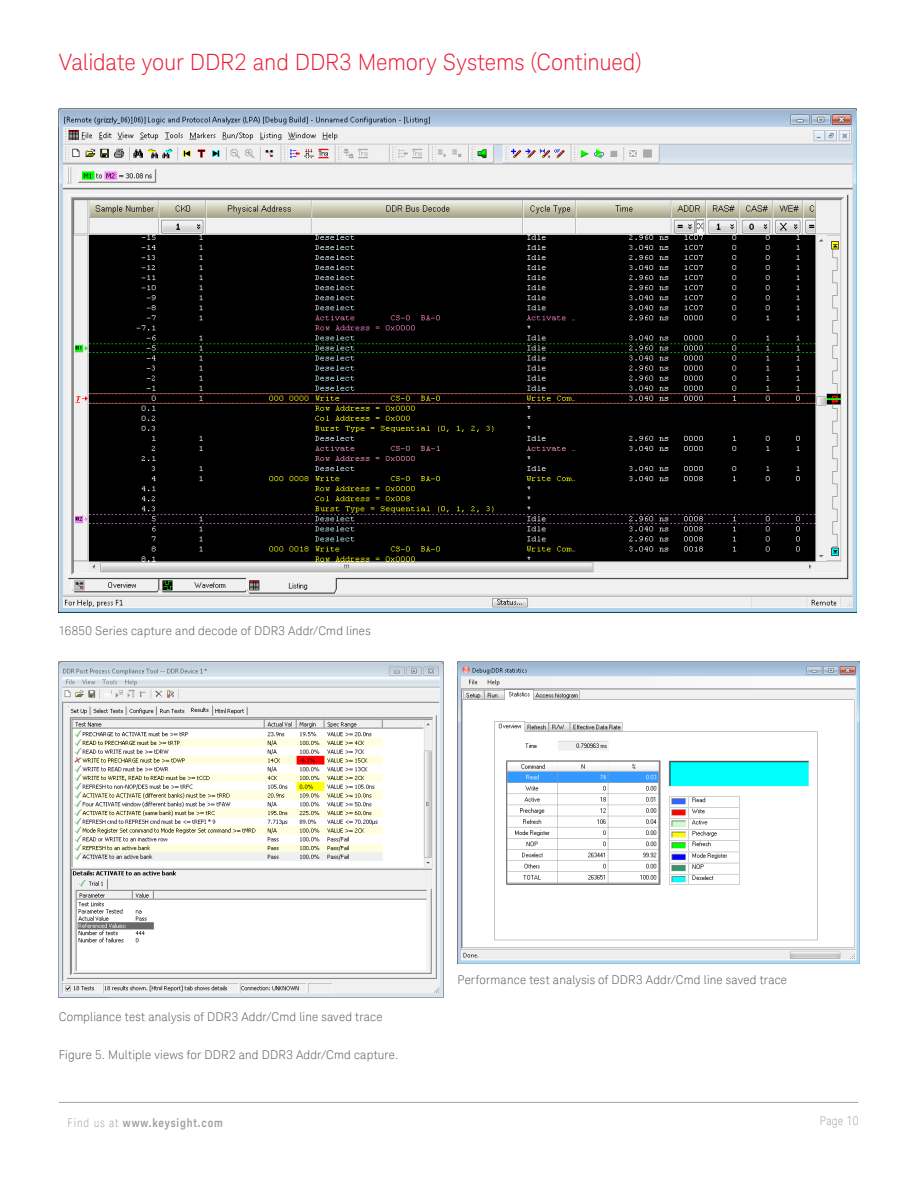
<style>
.page{position:relative;width:918px;height:1188px;background:#fff}
.page>*{position:absolute;margin:0;border:0;box-sizing:border-box;transform-origin:0 0}
.K_Heading_1{font:300 22.5px "Keysight Sans";letter-spacing:-.01em;color:#ed1a36}
.K_Diagrams_and_Figur{font:300 12px "Keysight Sans";letter-spacing:.015em;color:#57585a}
.t1{font:700 12px "Keysight Sans Condensed";letter-spacing:.07em;color:#a4a1a9}
.t2{font:300 condensed 12px "Keysight Sans";letter-spacing:.03em;color:#a4a1a9}
.s1{font-family:"Keysight Sans";font-weight:300;font-stretch:condensed}
</style>
<div class="page">
<hr style="left:59px;top:1102px;width:800px;height:1px;background:#a4a1a9">
<img style="left:59px;top:108px;width:797px;height:505px">
<img style="left:59px;top:662px;width:384px;height:336px">
<img style="left:457px;top:662px;width:402px;height:301px">
<p class="K_Heading_1" style="left:59px;top:49px;width:585px">Validate your DDR2 and DDR3 Memory Systems (Continued)</p>
<p class="K_Diagrams_and_Figur" style="left:59px;top:624px;width:314px">16850 Series capture and decode of DDR3 Addr/Cmd lines</p>
<p class="K_Diagrams_and_Figur" style="left:59px;top:1010px;width:325px">Compliance test analysis of DDR3 Addr/Cmd line saved trace</p>
<p class="K_Diagrams_and_Figur" style="left:59px;top:1048px;width:341px">Figure 5. Multiple views for DDR2 and DDR3 Addr/Cmd capture.</p>
<p class="K_Diagrams_and_Figur" style="left:457px;top:972px;width:331px">Performance test analysis of DDR3 Addr/Cmd line saved trace</p>
<p class="t1" style="left:68px;top:1115px;width:157px"><span class="s1">Find us at</span> www.keysight.com</p>
<p class="t2" style="left:820px;top:1113px;width:40px">Page 10</p>
</div>
